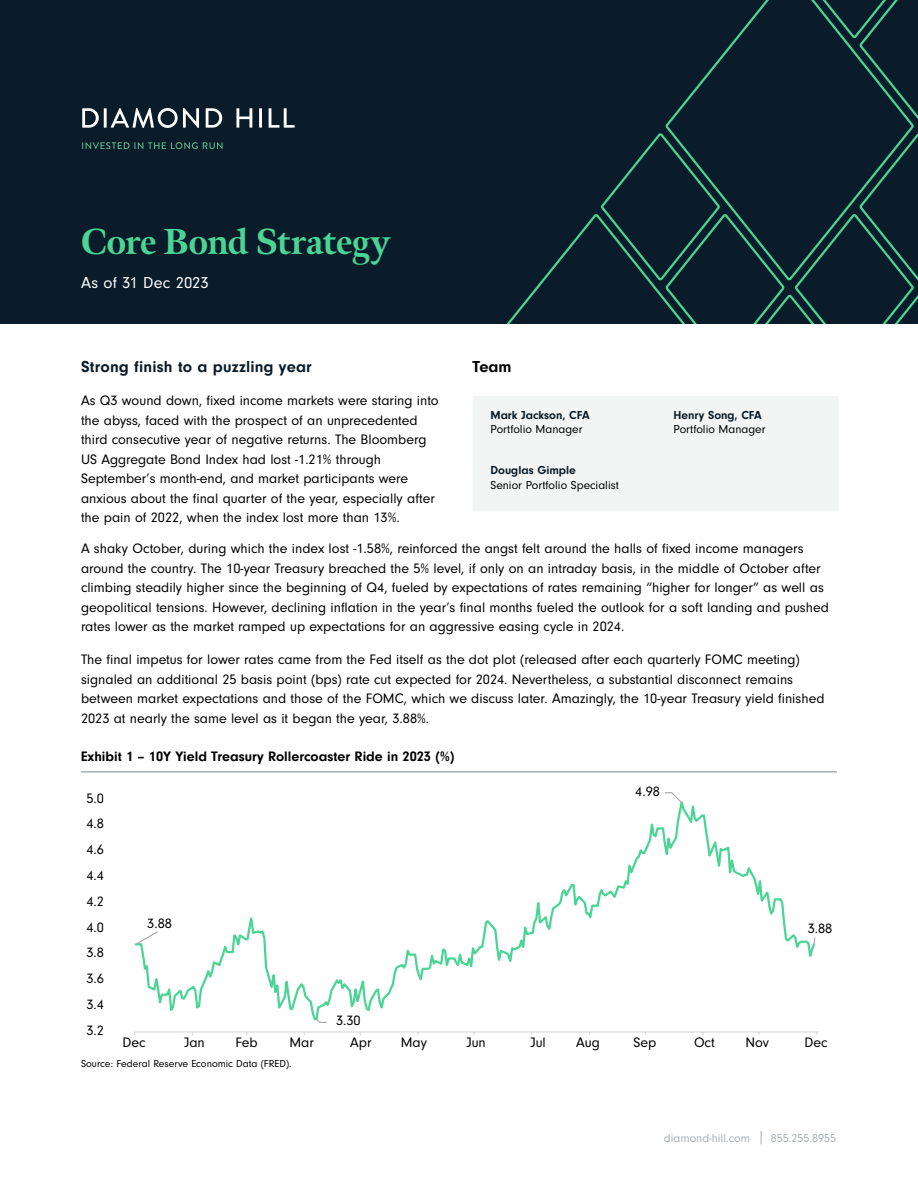
<style>
.page{position:relative;width:918px;height:1188px;background:#fff}
.page>*{position:absolute;margin:0;border:0;box-sizing:border-box;transform-origin:0 0}
.t1{font:800 36px "Meno Display";letter-spacing:-.01em;color:#4ad594}
.t2{font:700 16.5px "Neuzeit Gro";letter-spacing:.01em;color:#0a1c29}
.t3{font:16.5px "Neuzeit Gro";letter-spacing:.005em;color:#fff}
.t4{font:700 16.5px "Neuzeit Gro";color:#000}
.t5{font:14.25px/19.5px "Neuzeit Gro";color:#000}
.t6{font:700 14.25px "Neuzeit Gro";color:#000}
.t7{font:12px "Neuzeit Gro";color:#000}
.t8{font:700 12px "Neuzeit Gro";color:#0a1c29}
.t9{font:12px "Neuzeit Gro";color:#a8afb9}
.t10{font:10.5px "Neuzeit Gro";color:#000}
</style>
<div class="page">
<svg style="left:761px;top:1131px;width:1px;height:13px"></svg>
<div style="left:0;top:0;width:918px;height:324px;background:#0a1c29"></div>
<svg style="left:506px;top:0;width:412px;height:324px"></svg>
<svg style="left:82px;top:108px;width:17px;height:20px"></svg>
<hr style="left:104px;top:108px;width:3px;height:20px;background:#fff">
<svg style="left:111px;top:108px;width:88px;height:20px"></svg>
<svg style="left:206px;top:108px;width:16px;height:20px"></svg>
<svg style="left:236px;top:108px;width:16px;height:20px"></svg>
<hr style="left:259px;top:108px;width:3px;height:20px;background:#fff">
<svg style="left:269px;top:108px;width:26px;height:20px"></svg>
<svg style="left:82px;top:142px;width:141px;height:7px"></svg>
<div style="left:473px;top:396px;width:365px;height:115px;background:#f3f4f4"></div>
<hr style="left:135px;top:1031px;width:684px;height:2px;background:#d9d9d9">
<svg style="left:134px;top:792px;width:682px;height:231px"></svg>
<hr style="left:81px;top:771px;width:756px;height:2px;background:#a8afb9">
<h1 class="t1" style="left:81px;top:219px;width:311px">Core Bond Strategy</h1>
<p class="t3" style="left:81px;top:274px;width:129px">As of 31 Dec 2023</p>
<p class="t2" style="left:81px;top:357px;width:232px">Strong finish to a puzzling year</p>
<p class="t5" style="left:81px;top:391px;width:359px">As Q3 wound down, fixed income markets were staring into the abyss, faced with the prospect of an unprecedented third consecutive year of negative returns. The Bloomberg US Aggregate Bond Index had lost -1.21% through September’s month-end, and market participants were anxious about the final quarter of the year, especially after the pain of 2022, when the index lost more than 13%.</p>
<p class="t5" style="left:81px;top:539px;width:749px">A shaky October, during which the index lost -1.58%, reinforced the angst felt around the halls of fixed income managers around the country. The 10-year Treasury breached the 5% level, if only on an intraday basis, in the middle of October after climbing steadily higher since the beginning of Q4, fueled by expectations of rates remaining “higher for longer” as well as geopolitical tensions. However, declining inflation in the year’s final months fueled the outlook for a soft landing and pushed rates lower as the market ramped up expectations for an aggressive easing cycle in 2024.</p>
<p class="t5" style="left:81px;top:650px;width:745px">The final impetus for lower rates came from the Fed itself as the dot plot (released after each quarterly FOMC meeting) signaled an additional 25 basis point (bps) rate cut expected for 2024. Nevertheless, a substantial disconnect remains between market expectations and those of the FOMC, which we discuss later. Amazingly, the 10-year Treasury yield finished 2023 at nearly the same level as it began the year, 3.88%.</p>
<p class="t4" style="left:472px;top:357px;width:41px">Team</p>
<p class="t8" style="left:490px;top:408px;width:101px">Mark Jackson, CFA</p>
<p class="t7" style="left:490px;top:423px;width:94px">Portfolio Manager</p>
<p class="t8" style="left:674px;top:408px;width:90px">Henry Song, CFA</p>
<p class="t7" style="left:674px;top:423px;width:94px">Portfolio Manager</p>
<p class="t8" style="left:490px;top:463px;width:87px">Douglas Gimple</p>
<p class="t7" style="left:490px;top:478px;width:130px">Senior Portfolio Specialist</p>
<p class="t6" style="left:81px;top:748px;width:375px">Exhibit 1 – 10Y Yield Treasury Rollercoaster Ride in 2023 (%)</p>
<p class="t5" style="left:87px;top:789px;width:19px">5.0</p>
<p class="t5" style="left:87px;top:814px;width:19px">4.8</p>
<p class="t5" style="left:87px;top:840px;width:19px">4.6</p>
<p class="t5" style="left:87px;top:866px;width:19px">4.4</p>
<p class="t5" style="left:87px;top:892px;width:19px">4.2</p>
<p class="t5" style="left:87px;top:917px;width:19px">4.0</p>
<p class="t5" style="left:87px;top:943px;width:19px">3.8</p>
<p class="t5" style="left:87px;top:969px;width:19px">3.6</p>
<p class="t5" style="left:87px;top:995px;width:19px">3.4</p>
<p class="t5" style="left:87px;top:1020px;width:19px">3.2</p>
<p class="t5" style="left:147px;top:914px;width:26px">3.88</p>
<p class="t5" style="left:336px;top:1011px;width:26px">3.30</p>
<p class="t5" style="left:635px;top:782px;width:26px">4.98</p>
<p class="t5" style="left:808px;top:919px;width:26px">3.88</p>
<p class="t5" style="left:123px;top:1032px;width:25px">Dec</p>
<p class="t5" style="left:184px;top:1032px;width:22px">Jan</p>
<p class="t5" style="left:235px;top:1032px;width:24px">Feb</p>
<p class="t5" style="left:290px;top:1032px;width:26px">Mar</p>
<p class="t5" style="left:350px;top:1032px;width:23px">Apr</p>
<p class="t5" style="left:401px;top:1032px;width:28px">May</p>
<p class="t5" style="left:466px;top:1032px;width:21px">Jun</p>
<p class="t5" style="left:530px;top:1032px;width:17px">Jul</p>
<p class="t5" style="left:576px;top:1032px;width:25px">Aug</p>
<p class="t5" style="left:634px;top:1032px;width:24px">Sep</p>
<p class="t5" style="left:694px;top:1032px;width:22px">Oct</p>
<p class="t5" style="left:745px;top:1032px;width:25px">Nov</p>
<p class="t5" style="left:805px;top:1032px;width:25px">Dec</p>
<p class="t10" style="left:81px;top:1058px;width:212px">Source: Federal Reserve Economic Data (FRED).</p>
<p class="t9" style="left:664px;top:1131px;width:88px">diamond-hill.com</p>
<p class="t9" style="left:771px;top:1131px;width:67px">855.255.8955</p>
</div>
